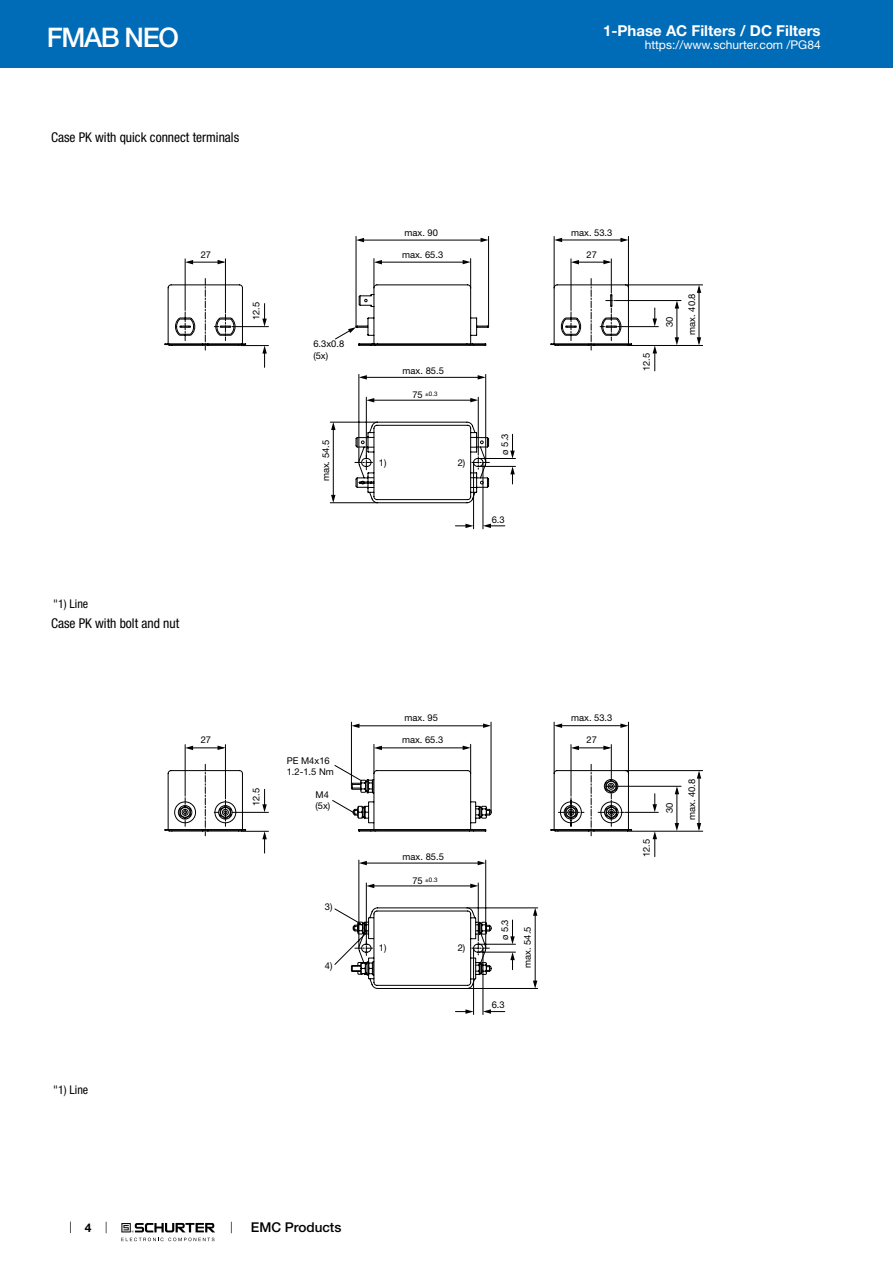
<style>
.page{position:relative;width:893px;height:1263px;background:#fff}
.page>*{position:absolute;margin:0;border:0;box-sizing:border-box;transform-origin:0 0}
.t1{font:500 27px "Helvetica Neue LT";letter-spacing:-.05em;color:#fff}
.t2{font:700 15px "Helvetica Neue LT";color:#fff}
.t3{font:condensed 13.5px "Helvetica Neue LT";color:#000}
.t4{font:500 13.5px "Helvetica Neue LT";color:#000}
.t5{font:12px "Helvetica Neue LT";color:#fff}
.t6{font:condensed 12px "Helvetica Neue LT";color:#000}
.t7{font:700 12px "Helvetica Neue LT";color:#000}
.t8{font:9.3px/11.2px "Helvetica Neue LT";color:#000}
.t9{font:6.3px "Helvetica Neue LT";color:#000}
</style>
<div class="page">
<svg style="left:70px;top:1221px;width:1px;height:12px"></svg>
<svg style="left:121px;top:1223px;width:94px;height:18px"></svg>
<div style="left:0;top:0;width:893px;height:68px;background:#006bb6"></div>
<svg style="left:355px;top:374px;width:161px;height:130px"></svg>
<svg style="left:184px;top:236px;width:444px;height:43px"></svg>
<hr style="left:575px;top:262px;width:34px;height:1px;background:#000">
<hr style="left:571px;top:259px;width:1px;height:51px;background:#000">
<hr style="left:611px;top:259px;width:1px;height:34px;background:#000">
<hr style="left:617px;top:326px;width:41px;height:1px;background:#000">
<hr style="left:616px;top:300px;width:65px;height:1px;background:#000">
<hr style="left:628px;top:345px;width:75px;height:1px;background:#000">
<hr style="left:677px;top:303px;width:1px;height:36px;background:#000">
<hr style="left:699px;top:288px;width:1px;height:55px;background:#000">
<hr style="left:626px;top:285px;width:77px;height:1px;background:#000">
<hr style="left:554px;top:236px;width:1px;height:52px;background:#000">
<hr style="left:628px;top:236px;width:1px;height:52px;background:#000">
<hr style="left:558px;top:240px;width:66px;height:1px;background:#000">
<svg style="left:355px;top:455px;width:17px;height:15px"></svg>
<hr style="left:479px;top:466px;width:36px;height:1px;background:#000">
<hr style="left:473px;top:463px;width:1px;height:66px;background:#000">
<hr style="left:483px;top:463px;width:1px;height:66px;background:#000">
<hr style="left:478px;top:397px;width:1px;height:58px;background:#000">
<hr style="left:479px;top:458px;width:36px;height:1px;background:#000">
<hr style="left:485px;top:374px;width:1px;height:88px;background:#000">
<hr style="left:330px;top:502px;width:47px;height:1px;background:#000">
<hr style="left:330px;top:422px;width:47px;height:1px;background:#000">
<hr style="left:333px;top:426px;width:1px;height:74px;background:#000">
<hr style="left:366px;top:397px;width:1px;height:60px;background:#000">
<hr style="left:371px;top:400px;width:102px;height:1px;background:#000">
<hr style="left:359px;top:374px;width:1px;height:88px;background:#000">
<hr style="left:362px;top:377px;width:120px;height:1px;background:#000">
<svg style="left:357px;top:478px;width:4px;height:9px"></svg>
<svg style="left:331px;top:422px;width:5px;height:8px"></svg>
<svg style="left:331px;top:495px;width:4px;height:8px"></svg>
<svg style="left:185px;top:260px;width:8px;height:4px"></svg>
<svg style="left:218px;top:260px;width:8px;height:4px"></svg>
<svg style="left:571px;top:260px;width:8px;height:4px"></svg>
<svg style="left:603px;top:260px;width:8px;height:4px"></svg>
<svg style="left:554px;top:238px;width:8px;height:4px"></svg>
<svg style="left:620px;top:238px;width:8px;height:4px"></svg>
<svg style="left:374px;top:260px;width:8px;height:4px"></svg>
<svg style="left:463px;top:260px;width:8px;height:4px"></svg>
<svg style="left:356px;top:238px;width:8px;height:4px"></svg>
<svg style="left:481px;top:238px;width:8px;height:4px"></svg>
<svg style="left:366px;top:398px;width:8px;height:4px"></svg>
<svg style="left:470px;top:398px;width:8px;height:4px"></svg>
<svg style="left:359px;top:375px;width:8px;height:5px"></svg>
<svg style="left:478px;top:375px;width:8px;height:5px"></svg>
<svg style="left:165px;top:279px;width:467px;height:88px"></svg>
<svg style="left:697px;top:285px;width:4px;height:8px"></svg>
<svg style="left:697px;top:337px;width:4px;height:8px"></svg>
<svg style="left:653px;top:346px;width:4px;height:25px"></svg>
<svg style="left:652px;top:308px;width:5px;height:18px"></svg>
<svg style="left:675px;top:301px;width:4px;height:8px"></svg>
<svg style="left:675px;top:337px;width:4px;height:8px"></svg>
<svg style="left:510px;top:466px;width:5px;height:18px"></svg>
<svg style="left:510px;top:434px;width:5px;height:24px"></svg>
<svg style="left:455px;top:524px;width:18px;height:4px"></svg>
<svg style="left:483px;top:524px;width:22px;height:4px"></svg>
<svg style="left:180px;top:722px;width:523px;height:293px"></svg>
<svg style="left:242px;top:831px;width:26px;height:22px"></svg>
<svg style="left:262px;top:789px;width:5px;height:23px"></svg>
<svg style="left:533px;top:908px;width:4px;height:8px"></svg>
<svg style="left:533px;top:980px;width:4px;height:8px"></svg>
<svg style="left:185px;top:746px;width:8px;height:4px"></svg>
<svg style="left:218px;top:746px;width:8px;height:4px"></svg>
<svg style="left:571px;top:746px;width:8px;height:4px"></svg>
<svg style="left:603px;top:746px;width:8px;height:4px"></svg>
<svg style="left:554px;top:723px;width:8px;height:5px"></svg>
<svg style="left:620px;top:723px;width:8px;height:5px"></svg>
<svg style="left:374px;top:746px;width:8px;height:4px"></svg>
<svg style="left:463px;top:746px;width:8px;height:4px"></svg>
<svg style="left:351px;top:724px;width:8px;height:4px"></svg>
<svg style="left:483px;top:723px;width:8px;height:5px"></svg>
<svg style="left:366px;top:884px;width:8px;height:4px"></svg>
<svg style="left:470px;top:884px;width:8px;height:4px"></svg>
<svg style="left:359px;top:861px;width:8px;height:4px"></svg>
<svg style="left:478px;top:861px;width:8px;height:4px"></svg>
<svg style="left:697px;top:771px;width:4px;height:8px"></svg>
<svg style="left:697px;top:823px;width:4px;height:8px"></svg>
<svg style="left:653px;top:831px;width:4px;height:26px"></svg>
<svg style="left:652px;top:794px;width:5px;height:18px"></svg>
<svg style="left:675px;top:786px;width:4px;height:8px"></svg>
<svg style="left:675px;top:823px;width:4px;height:8px"></svg>
<svg style="left:510px;top:952px;width:5px;height:8px"></svg>
<svg style="left:510px;top:936px;width:5px;height:8px"></svg>
<svg style="left:465px;top:1009px;width:8px;height:5px"></svg>
<svg style="left:483px;top:1009px;width:8px;height:5px"></svg>
<h1 class="t1" style="left:47px;top:21px;width:134px">FMAB NEO</h1>
<h3 class="t3" style="left:51px;top:130px;width:190px">Case PK with quick connect terminals</h3>
<p class="t8" style="left:201px;top:249px;width:12px">27</p>
<p class="t8" style="left:250px;top:320px;width:20px;rotate:-90deg">12.5</p>
<p class="t8" style="left:313px;top:338px;width:32px">6.3x0.8 (5x)</p>
<p class="t8" style="left:320px;top:481px;width:43px;rotate:-90deg">max. 54.5</p>
<p class="t6" style="left:53px;top:597px;width:37px">"1) Line</p>
<h3 class="t3" style="left:51px;top:616px;width:130px">Case PK with bolt and nut</h3>
<p class="t8" style="left:201px;top:734px;width:12px">27</p>
<p class="t8" style="left:250px;top:806px;width:20px;rotate:-90deg">12.5</p>
<p class="t8" style="left:287px;top:754px;width:49px">PE M4x16<br>1.2-1.5 Nm</p>
<p class="t8" style="left:315px;top:789px;width:16px">M4 (5x)</p>
<p class="t8" style="left:325px;top:901px;width:9px">3)</p>
<p class="t8" style="left:325px;top:960px;width:9px">4)</p>
<p class="t6" style="left:53px;top:1082px;width:37px">"1) Line</p>
<p class="t8" style="left:405px;top:227px;width:35px">max. 90</p>
<p class="t8" style="left:402px;top:249px;width:43px">max. 65.3</p>
<p class="t8" style="left:403px;top:365px;width:43px">max. 85.5</p>
<p class="t8" style="left:412px;top:389px;width:12px">75</p>
<p class="t9" style="left:425px;top:390px;width:14px">±0.3</p>
<p class="t8" style="left:379px;top:456px;width:9px">1)</p>
<p class="t8" style="left:458px;top:456px;width:9px">2)</p>
<p class="t8" style="left:499px;top:455px;width:22px;rotate:-90deg">ø 5.3</p>
<p class="t8" style="left:492px;top:513px;width:15px">6.3</p>
<p class="t8" style="left:405px;top:712px;width:35px">max. 95</p>
<p class="t8" style="left:402px;top:734px;width:43px">max. 65.3</p>
<p class="t8" style="left:403px;top:850px;width:43px">max. 85.5</p>
<p class="t9" style="left:425px;top:875px;width:14px">±0.3</p>
<p class="t8" style="left:412px;top:874px;width:12px">75</p>
<p class="t8" style="left:379px;top:942px;width:9px">1)</p>
<p class="t8" style="left:458px;top:942px;width:9px">2)</p>
<p class="t8" style="left:499px;top:940px;width:22px;rotate:-90deg">ø 5.3</p>
<p class="t8" style="left:522px;top:968px;width:43px;rotate:-90deg">max. 54.5</p>
<p class="t8" style="left:492px;top:999px;width:15px">6.3</p>
<h2 class="t2" style="left:603px;top:21px;width:219px">1-Phase AC Filters / DC Filters</h2>
<p class="t5" style="left:645px;top:38px;width:178px">https://www.schurter.com /PG84</p>
<p class="t8" style="left:571px;top:227px;width:43px">max. 53.3</p>
<p class="t8" style="left:586px;top:249px;width:12px">27</p>
<p class="t8" style="left:641px;top:371px;width:20px;rotate:-90deg">12.5</p>
<p class="t8" style="left:664px;top:327px;width:12px;rotate:-90deg">30</p>
<p class="t8" style="left:686px;top:335px;width:43px;rotate:-90deg">max. 40.8</p>
<p class="t8" style="left:571px;top:712px;width:43px">max. 53.3</p>
<p class="t8" style="left:586px;top:734px;width:12px">27</p>
<p class="t8" style="left:641px;top:857px;width:20px;rotate:-90deg">12.5</p>
<p class="t8" style="left:664px;top:813px;width:12px;rotate:-90deg">30</p>
<p class="t8" style="left:686px;top:820px;width:43px;rotate:-90deg">max. 40.8</p>
<p class="t7" style="left:85px;top:1220px;width:8px">4</p>
<h3 class="t4" style="left:251px;top:1219px;width:92px">EMC Products</h3>
</div>
